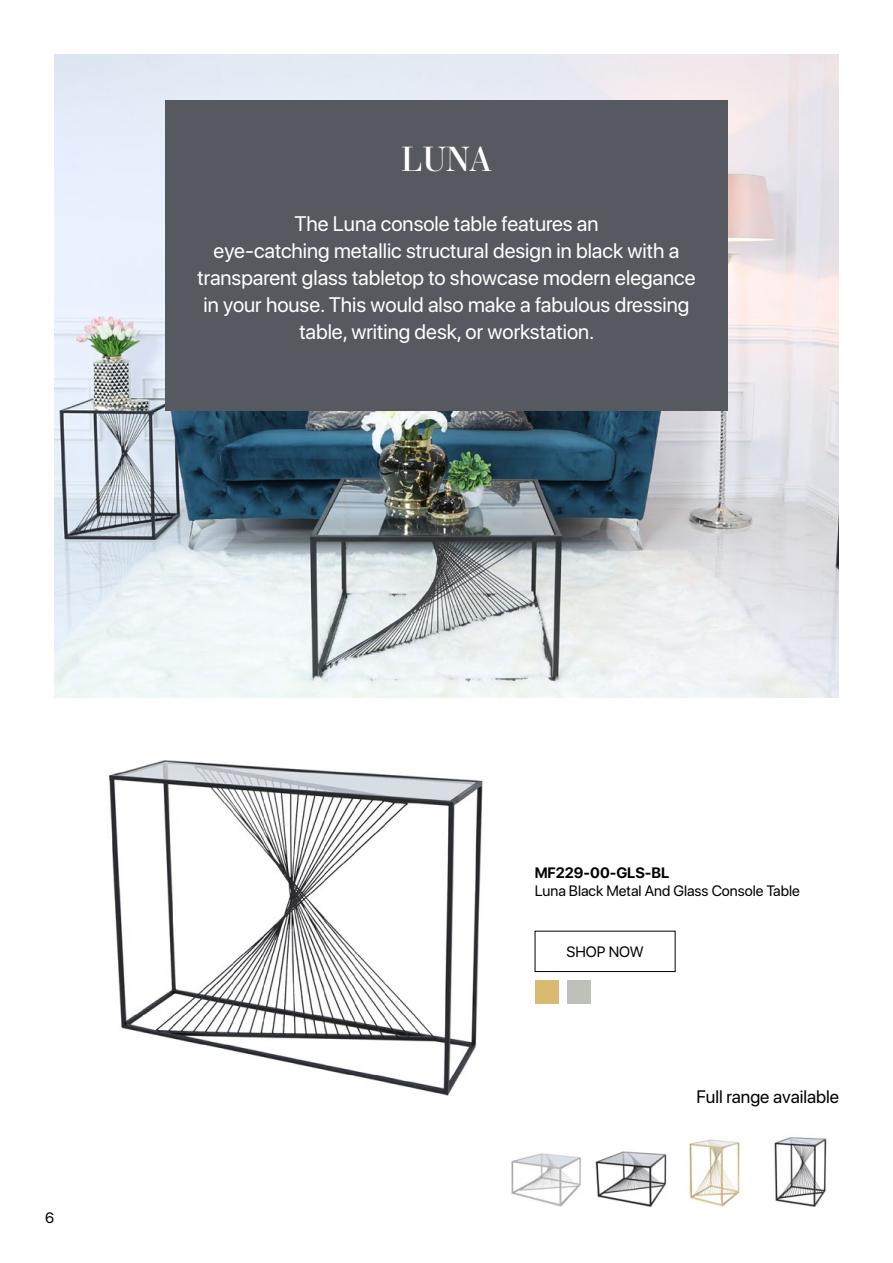
<style>
.page{position:relative;width:893px;height:1263px;background:#fff}
.page>*{position:absolute;margin:0;border:0;box-sizing:border-box;transform-origin:0 0}
.t1{font:33px "Essonnes Display";color:#fff}
.t2{font:21px/27px "SF Pro Display";color:#fff;text-align:center}
.t3{font:18px "SF Pro Display";color:#000}
.t4{font:15px "SF Pro Display";color:#000}
.t5{font:700 15px "SF Pro Display";color:#000}
</style>
<div class="page">
<img style="left:84px;top:697px;width:419px;height:399px">
<div style="left:535px;top:931px;width:140px;height:41px;border:1px solid #000"></div>
<div style="left:535px;top:980px;width:23px;height:23px;background:#d8ba72"></div>
<div style="left:568px;top:980px;width:23px;height:23px;background:#bec0ba"></div>
<img style="left:774px;top:1137px;width:53px;height:70px">
<img style="left:595px;top:1151px;width:72px;height:57px">
<img style="left:511px;top:1153px;width:70px;height:54px">
<img style="left:689px;top:1139px;width:51px;height:68px">
<img style="left:54px;top:54px;width:785px;height:643px">
<div style="left:165px;top:100px;width:563px;height:311px;background:#565960"></div>
<h1 class="t1" style="left:401px;top:136px;width:92px">LUNA</h1>
<p class="t2" style="left:197px;top:210px;width:500px">The Luna console table features an<br>eye-catching metallic structural design in black with a transparent glass tabletop to showcase modern elegance in your house. This would also make a fabulous dressing table, writing desk, or workstation.</p>
<p class="t4" style="left:45px;top:1206px;width:10px">6</p>
<p class="t5" style="left:535px;top:864px;width:136px">MF229-00-GLS-BL</p>
<p class="t4" style="left:535px;top:879px;width:267px">Luna Black Metal And Glass Console Table</p>
<p class="t4" style="left:567px;top:940px;width:79px">SHOP NOW</p>
<p class="t3" style="left:696px;top:1083px;width:144px">Full range available</p>
</div>
